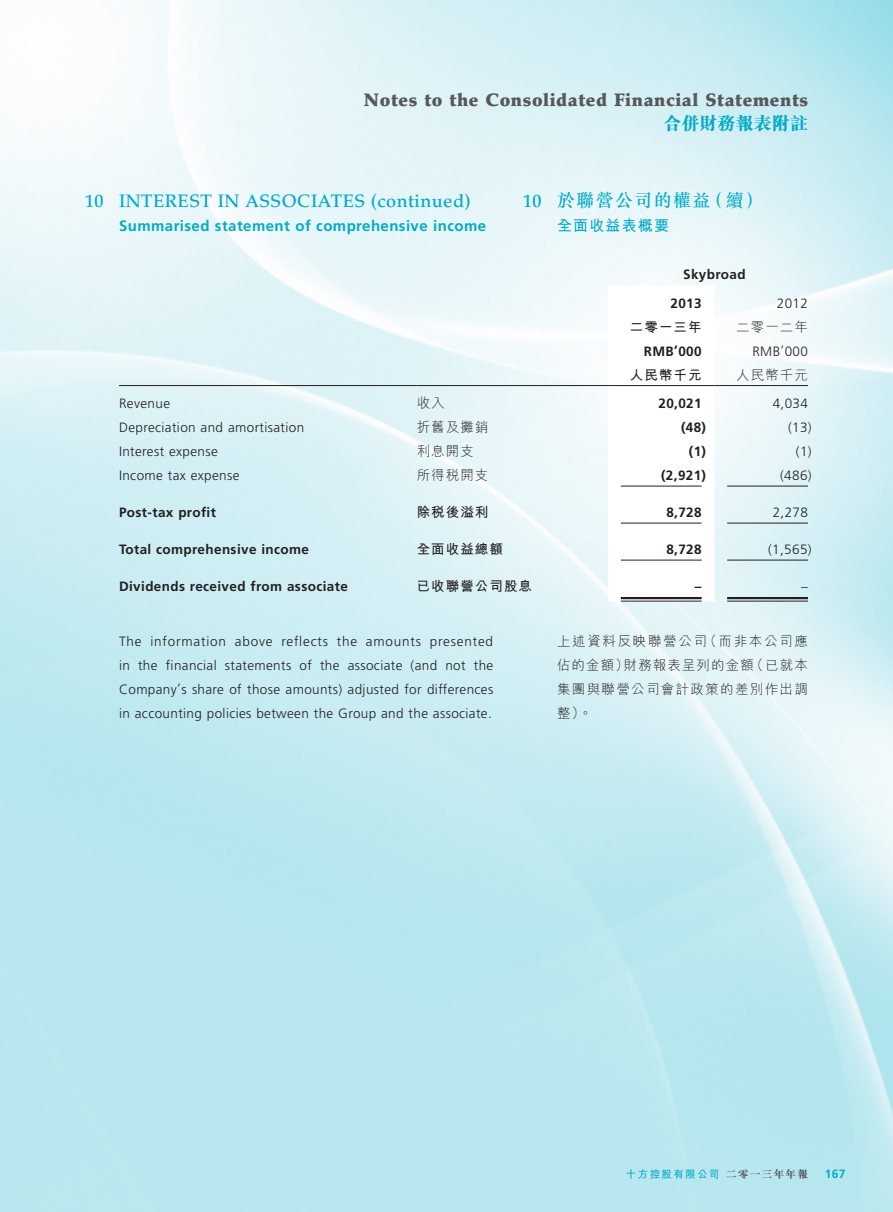
<style>
.page{position:relative;width:893px;height:1212px;background:#fff}
.page>*{position:absolute;margin:0;border:0;box-sizing:border-box;transform-origin:0 0}
.t1{font:900 18px "Palatino LT Std";letter-spacing:.03em;color:#57585a}
.Heading_1{font:500 18px "Palatino LT Std";letter-spacing:.025em;color:#00acc8}
.C_Heading_1{font:500 18px "M Sung HK";letter-spacing:.075em;color:#00acc8}
.t2{font:800 18px "M Sung HK";letter-spacing:.005em;color:#00acc8}
.Heading_2{font:700 15px "Frutiger LT Std";letter-spacing:.03em;color:#00acc8}
.C_Heading_2{font:700 15px "M Hei HK";letter-spacing:.08em;color:#00acc8}
.Body_Text{font:300 13.5px/24px "Frutiger LT Std";letter-spacing:.03em;color:#231f20;text-align:justify}
.Body_Text-2{font:700 13.5px "Frutiger LT Std";letter-spacing:.03em;color:#231f20}
.C_Body_Text{font:300 13.5px/24px "M Hei HK";letter-spacing:.1em;color:#231f20;text-align:justify}
.Body_Text-3{font:700 13.5px "M Hei HK";letter-spacing:.08em;color:#231f20}
.Body_Text-4{font:300 13.5px "M Hei HK";letter-spacing:.08em;color:#231f20}
.t3{font:700 12px "Frutiger LT Std";color:#00acc8}
.t4{font:700 10.5px "M Hei HK";letter-spacing:.13em;color:#00acc8}
.s1{font-family:"Palatino LT Std"}
.s2{font-family:"M Sung HK";font-weight:800;color:#57585a}
</style>
<div class="page">
<svg style="left:608px;top:285px;width:106px;height:316px"></svg>
<hr style="left:119px;top:385px;width:298px;height:1px;background:#231f20">
<hr style="left:417px;top:385px;width:191px;height:1px;background:#231f20">
<hr style="left:608px;top:385px;width:106px;height:1px;background:#231f20">
<hr style="left:714px;top:385px;width:94px;height:1px;background:#231f20">
<hr style="left:621px;top:486px;width:81px;height:1px;background:#231f20">
<hr style="left:727px;top:486px;width:81px;height:1px;background:#231f20">
<hr style="left:621px;top:523px;width:81px;height:1px;background:#231f20">
<hr style="left:727px;top:523px;width:81px;height:1px;background:#231f20">
<hr style="left:621px;top:560px;width:81px;height:1px;background:#231f20">
<hr style="left:727px;top:560px;width:81px;height:1px;background:#231f20">
<hr style="left:621px;top:597px;width:81px;height:2px;background:#231f20">
<hr style="left:621px;top:601px;width:81px;height:1px;background:#231f20">
<hr style="left:727px;top:597px;width:81px;height:2px;background:#231f20">
<hr style="left:727px;top:601px;width:81px;height:1px;background:#231f20">
<h1 class="t1" style="left:364px;top:89px;width:446px">Notes to the Consolidated Financial Statements</h1>
<h1 class="t2" style="left:663px;top:115px;width:146px">合併財務報表附註</h1>
<p class="Heading_1" style="left:85px;top:191px;width:387px">10 INTEREST IN ASSOCIATES (continued)</p>
<p class="Heading_2" style="left:119px;top:217px;width:369px">Summarised statement of comprehensive income</p>
<p class="C_Heading_1" style="left:523px;top:188px;width:242px"><span class="s1">10</span> 於聯營公司的權益（續）</p>
<p class="C_Heading_2" style="left:557px;top:215px;width:114px">全面收益表概要</p>
<p class="Body_Text-2" style="left:683px;top:267px;width:64px">Skybroad</p>
<p class="Body_Text-2" style="left:670px;top:295px;width:33px">2013</p>
<p class="Body_Text" style="left:777px;top:291px;width:33px">2012</p>
<p class="Body_Text-3" style="left:630px;top:317px;width:73px">二零一三年</p>
<p class="Body_Text-4" style="left:736px;top:320px;width:73px">二零一二年</p>
<p class="Body_Text-2" style="left:644px;top:343px;width:59px">RMB’000</p>
<p class="Body_Text" style="left:752px;top:339px;width:57px">RMB’000</p>
<p class="Body_Text-3" style="left:630px;top:365px;width:73px">人民幣千元</p>
<p class="Body_Text-4" style="left:736px;top:368px;width:73px">人民幣千元</p>
<p class="Body_Text" style="left:119px;top:392px;width:53px">Revenue</p>
<p class="Body_Text-4" style="left:417px;top:396px;width:30px">收入</p>
<p class="Body_Text-2" style="left:658px;top:396px;width:45px">20,021</p>
<p class="Body_Text" style="left:773px;top:392px;width:37px">4,034</p>
<p class="Body_Text" style="left:119px;top:416px;width:187px">Depreciation and amortisation</p>
<p class="Body_Text-4" style="left:417px;top:420px;width:73px">折舊及攤銷</p>
<p class="Body_Text-2" style="left:681px;top:420px;width:27px">(48)</p>
<p class="Body_Text" style="left:788px;top:416px;width:25px">(13)</p>
<p class="Body_Text" style="left:119px;top:440px;width:100px">Interest expense</p>
<p class="Body_Text-4" style="left:417px;top:444px;width:59px">利息開支</p>
<p class="Body_Text-2" style="left:689px;top:444px;width:19px">(1)</p>
<p class="Body_Text" style="left:796px;top:440px;width:17px">(1)</p>
<p class="Body_Text" style="left:119px;top:464px;width:122px">Income tax expense</p>
<p class="Body_Text-4" style="left:417px;top:468px;width:73px">所得稅開支</p>
<p class="Body_Text-2" style="left:661px;top:468px;width:47px">(2,921)</p>
<p class="Body_Text" style="left:780px;top:464px;width:33px">(486)</p>
<p class="Body_Text-2" style="left:119px;top:505px;width:98px">Post-tax profit</p>
<p class="Body_Text-3" style="left:417px;top:502px;width:73px">除稅後溢利</p>
<p class="Body_Text-2" style="left:666px;top:505px;width:37px">8,728</p>
<p class="Body_Text" style="left:773px;top:501px;width:37px">2,278</p>
<p class="Body_Text-2" style="left:119px;top:542px;width:191px">Total comprehensive income</p>
<p class="Body_Text-3" style="left:417px;top:539px;width:88px">全面收益總額</p>
<p class="Body_Text-2" style="left:666px;top:542px;width:37px">8,728</p>
<p class="Body_Text" style="left:768px;top:538px;width:45px">(1,565)</p>
<p class="Body_Text-2" style="left:119px;top:579px;width:230px">Dividends received from associate</p>
<p class="Body_Text-3" style="left:417px;top:576px;width:117px">已收聯營公司股息</p>
<p class="Body_Text-2" style="left:695px;top:579px;width:8px">–</p>
<p class="Body_Text" style="left:801px;top:575px;width:8px">–</p>
<p class="Body_Text" style="left:119px;top:630px;width:376px">The information above reflects the amounts presented in the financial statements of the associate (and not the Company’s share of those amounts) adjusted for differences in accounting policies between the Group and the associate.</p>
<p class="C_Body_Text" style="left:557px;top:629px;width:252px">上述資料反映聯營公司（而非本公司應佔的金額）財務報表呈列的金額（已就本集團與聯營公司會計政策的差別作出調整）。</p>
<p class="t4" style="left:626px;top:1166px;width:183px">十方控股有限公司 <span class="s2">二零一三年年報</span></p>
<p class="t3" style="left:825px;top:1167px;width:22px">167</p>
</div>
